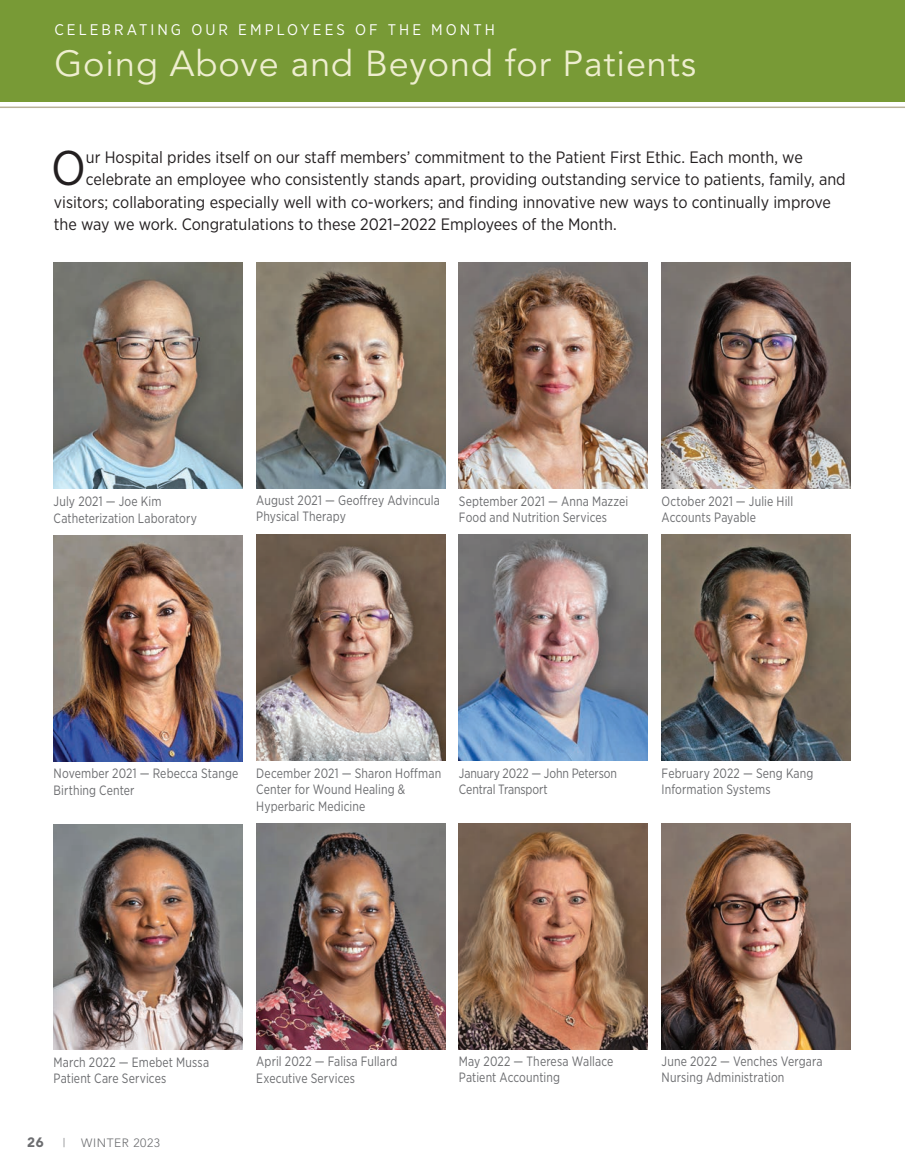
<style>
.page{position:relative;width:905px;height:1175px;background:#fff}
.page>*{position:absolute;margin:0;border:0;box-sizing:border-box;transform-origin:0 0}
._1st_paragraph{font:48.6px "Gotham Narrow";color:#231f20}
.NEW_Headline{font:36px "Avenir";letter-spacing:.025em;color:#eeeecf}
._1st_paragraph-2{font:16.5px "Gotham Narrow";color:#231f20}
.NEW_Eyebrow{font:15.3px "Gotham Narrow";letter-spacing:.2em;color:#fff}
.NEW_Caption{font:13.5px/16.5px "Gotham Narrow";letter-spacing:.01em;color:#6c6d70;scale:.9 1}
.NEW_Caption-2{font:13.5px/16.5px "Gotham Narrow";letter-spacing:-.01em;color:#6c6d70;scale:.9 1}
.t1{font:900 13.5px "Avenir";color:#6c6d70}
.t2{font:300 12px "Avenir";letter-spacing:.05em;color:#6c6d70}
</style>
<div class="page">
<hr style="left:0;top:106px;width:904px;height:2px;background:#b9b298">
<div style="left:0;top:0;width:904px;height:101px;background:#789a36"></div>
<img style="left:459px;top:823px;width:188px;height:226px">
<img style="left:459px;top:262px;width:188px;height:226px">
<img style="left:459px;top:535px;width:188px;height:225px">
<img style="left:661px;top:823px;width:189px;height:226px">
<img style="left:661px;top:262px;width:189px;height:226px">
<img style="left:661px;top:535px;width:189px;height:225px">
<img style="left:54px;top:824px;width:188px;height:225px">
<img style="left:54px;top:262px;width:188px;height:226px">
<img style="left:54px;top:535px;width:188px;height:226px">
<img style="left:256px;top:823px;width:189px;height:226px">
<img style="left:256px;top:262px;width:189px;height:226px">
<img style="left:256px;top:535px;width:189px;height:225px">
<p class="NEW_Eyebrow" style="left:54px;top:21px;width:442px">CELEBRATING OUR EMPLOYEES OF THE MONTH</p>
<p class="NEW_Headline" style="left:54px;top:43px;width:643px">Going Above and Beyond for Patients</p>
<p class="_1st_paragraph" style="left:51px;top:138px;width:36px">O</p>
<p class="_1st_paragraph-2" style="left:86px;top:146px;width:718px">ur Hospital prides itself on our staff members’ commitment to the Patient First Ethic. Each month, we</p>
<p class="_1st_paragraph-2" style="left:86px;top:169px;width:761px">celebrate an employee who consistently stands apart, providing outstanding service to patients, family, and</p>
<p class="_1st_paragraph-2" style="left:54px;top:191px;width:778px">visitors; collaborating especially well with co-workers; and finding innovative new ways to continually improve</p>
<p class="_1st_paragraph-2" style="left:54px;top:214px;width:564px">the way we work. Congratulations to these 2021–2022 Employees of the Month.</p>
<p class="NEW_Caption" style="left:54px;top:493px;width:161px">July 2021 — Joe Kim<br>Catheterization Laboratory</p>
<p class="NEW_Caption" style="left:256px;top:491px;width:205px">August 2021 — Geoffrey Advincula<br>Physical Therapy</p>
<p class="NEW_Caption" style="left:459px;top:492px;width:189px">September 2021 — Anna Mazzei<br>Food and Nutrition Services</p>
<p class="NEW_Caption" style="left:661px;top:492px;width:148px">October 2021 — Julie Hill<br>Accounts Payable</p>
<p class="NEW_Caption" style="left:54px;top:765px;width:207px">November 2021 — Rebecca Stange<br>Birthing Center</p>
<p class="NEW_Caption" style="left:256px;top:764px;width:207px">December 2021 — Sharon Hoffman<br>Center for Wound Healing &amp;<br>Hyperbaric Medicine</p>
<p class="NEW_Caption-2" style="left:459px;top:764px;width:177px">January 2022 — John Peterson<br>Central Transport</p>
<p class="NEW_Caption" style="left:661px;top:764px;width:170px">February 2022 — Seng Kang<br>Information Systems</p>
<p class="NEW_Caption" style="left:54px;top:1053px;width:174px">March 2022 — Emebet Mussa<br>Patient Care Services</p>
<p class="t1" style="left:27px;top:1134px;width:18px">26</p>
<p class="t2" style="left:63px;top:1136px;width:4px">|</p>
<p class="t2" style="left:81px;top:1136px;width:80px">WINTER 2023</p>
<p class="NEW_Caption" style="left:256px;top:1053px;width:158px">April 2022 — Falisa Fullard<br>Executive Services</p>
<p class="NEW_Caption" style="left:459px;top:1052px;width:173px">May 2022 — Theresa Wallace<br>Patient Accounting</p>
<p class="NEW_Caption" style="left:661px;top:1052px;width:180px">June 2022 — Venches Vergara<br>Nursing Administration</p>
</div>
